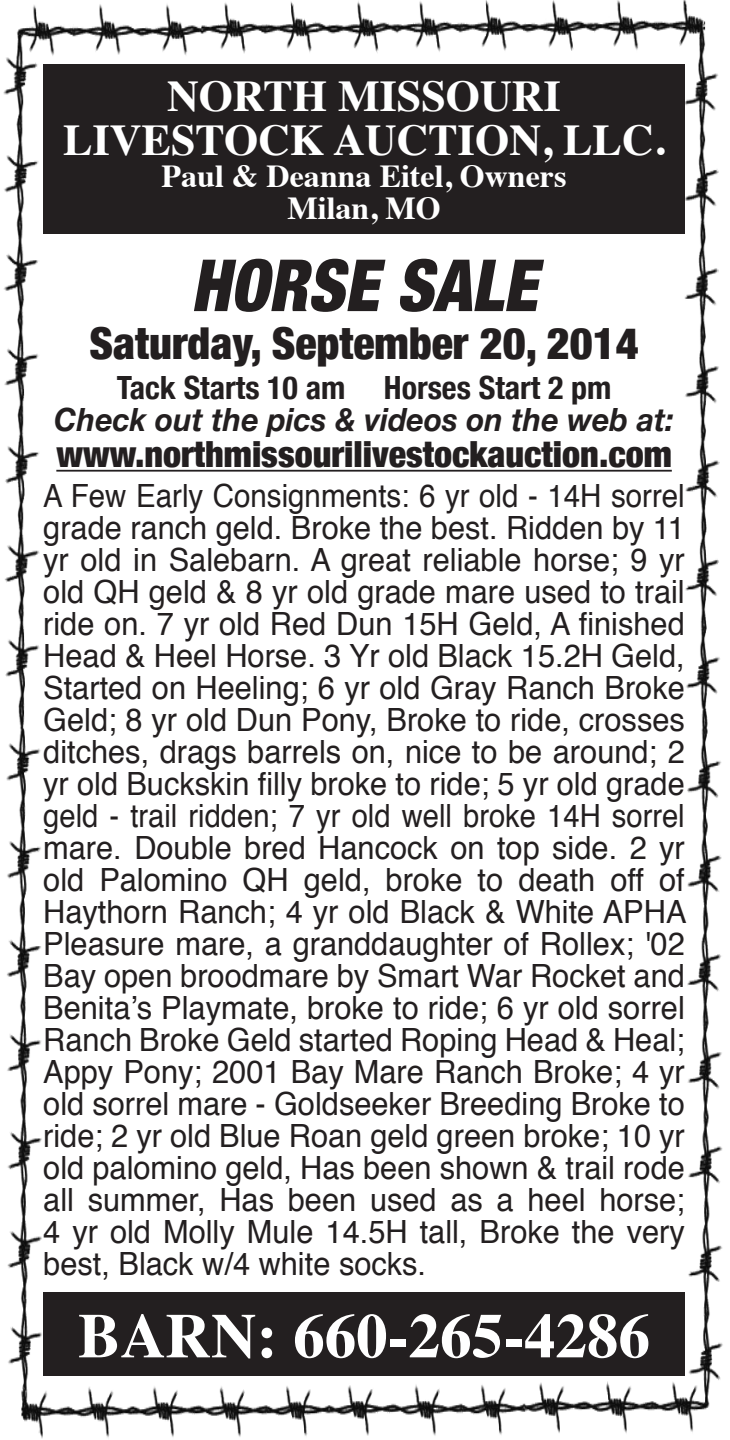
<style>
.page{position:relative;width:730px;height:1440px;background:#fff}
.page>*{position:absolute;margin:0;border:0;box-sizing:border-box;transform-origin:0 0}
.t1{font:italic 900 condensed 72px "Helvetica Neue";color:#231f20;scale:.95 1}
.t2{font:700 62.8px "Times";color:#fff}
.t3{font:700 44px "Times";color:#fff}
.t4{font:900 condensed 44px "Helvetica Neue";color:#231f20}
.t5{font:900 condensed 36px "Helvetica Neue";color:#231f20}
.t6{font:32px/32px "Helvetica";color:#231f20;text-align:justify;scale:.92 1}
.t7{font:italic 700 32px "Helvetica Neue";color:#231f20;scale:.95 1}
.t8{font:700 32px "Times";color:#fff}
.t9{font:700 condensed 32px "Helvetica Neue";color:#231f20}
</style>
<div class="page">
<img style="left:3px;top:0;width:720px;height:1439px">
<hr style="left:56px;top:470px;width:615px;height:2px;background:#231f20">
<div style="left:43px;top:1292px;width:641px;height:84px;background:#231f20"></div>
<div style="left:43px;top:64px;width:641px;height:170px;background:#231f20"></div>
<p class="t3" style="left:167px;top:54px;width:395px">NORTH MISSOURI</p>
<p class="t3" style="left:63px;top:98px;width:602px">LIVESTOCK AUCTION, LLC.</p>
<p class="t8" style="left:161px;top:146px;width:406px">Paul &amp; Deanna Eitel, Owners</p>
<p class="t8" style="left:287px;top:178px;width:154px">Milan, MO</p>
<p class="t1" style="left:191px;top:226px;width:386px">HORSESALE</p>
<p class="t4" style="left:89px;top:307px;width:550px">Saturday, September 20, 2014</p>
<p class="t9" style="left:117px;top:361px;width:496px">Tack Starts 10 am Horses Start 2 pm</p>
<p class="t7" style="left:54px;top:395px;width:653px">Check out the pics &amp; videos on the web at:</p>
<p class="t5" style="left:56px;top:425px;width:616px">www.northmissourilivestockauction.com</p>
<p class="t6" style="left:43px;top:481px;width:700px">A Few Early Consignments: 6 yr old - 14H sorrel grade ranch geld. Broke the best. Ridden by 11 yr old in Salebarn. A great reliable horse; 9 yr old QH geld &amp; 8 yr old grade mare used to trail ride on. 7 yr old Red Dun 15H Geld, A finished Head &amp; Heel Horse. 3 Yr old Black 15.2H Geld, Started on Heeling; 6 yr old Gray Ranch Broke Geld; 8 yr old Dun Pony, Broke to ride, crosses ditches, drags barrels on, nice to be around; 2 yr old Buckskin filly broke to ride; 5 yr old grade geld - trail ridden; 7 yr old well broke 14H sorrel mare. Double bred Hancock on top side. 2 yr old Palomino QH geld, broke to death off of Haythorn Ranch; 4 yr old Black &amp; White APHA Pleasure mare, a granddaughter of Rollex; '02<br>Bay open broodmare by Smart War Rocket and Benita’s Playmate, broke to ride; 6 yr old sorrel Ranch Broke Geld started Roping Head &amp; Heal; Appy Pony; 2001 Bay Mare Ranch Broke; 4 yr old sorrel mare - Goldseeker Breeding Broke to ride; 2 yr old Blue Roan geld green broke; 10 yr old palomino geld, Has been shown &amp; trail rode all summer, Has been used as a heel horse; 4 yr old Molly Mule 14.5H tall, Broke the very best, Black w/4 white socks.</p>
<p class="t2" style="left:78px;top:1276px;width:573px">BARN: 660-265-4286</p>
</div>
